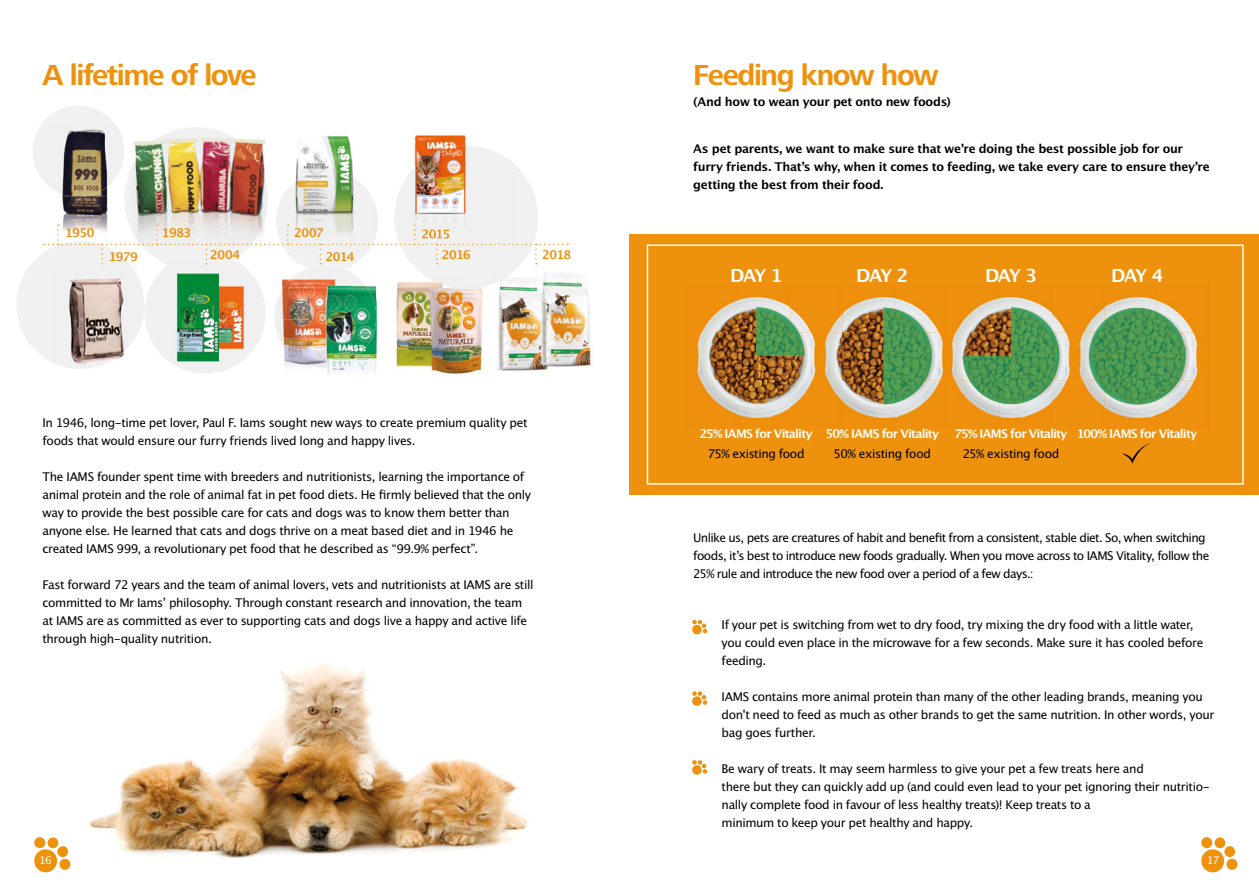
<style>
.page{position:relative;width:1259px;height:893px;background:#fff}
.page>*{position:absolute;margin:0;border:0;box-sizing:border-box;transform-origin:0 0}
.t1{font:700 30px "Frutiger Next LTW1 G";letter-spacing:-.045em;color:#ee910d}
.t2{font:18px "Lucida San Dem";letter-spacing:-.1em;color:#fff}
.t3{font:12px/18px "Lucida San Rom";letter-spacing:-.035em;color:#000}
.t4{font:12px/18px "Lucida San Dem";letter-spacing:-.025em;color:#000}
.t5{font:12px "Lucida San Dem";letter-spacing:-.06em;color:#fff}
.t6{font:12px "Lucida San Dem";letter-spacing:-.04em;color:#ee910d}
.t7{font:10.5px "Lucida San Rom";color:#fff}
</style>
<div class="page">
<img style="left:43px;top:663px;width:485px;height:210px">
<div style="left:34px;top:849px;width:23px;height:23px;background:#ee910d;border-radius:50%"></div>
<div style="left:34px;top:837px;width:11px;height:11px;background:#ee910d;border-radius:50%"></div>
<div style="left:48px;top:837px;width:10px;height:11px;background:#ee910d;border-radius:50%"></div>
<div style="left:57px;top:846px;width:11px;height:11px;background:#ee910d;border-radius:50%"></div>
<div style="left:59px;top:859px;width:11px;height:11px;background:#ee910d;border-radius:50%"></div>
<div style="left:1201px;top:849px;width:23px;height:23px;background:#ee910d;border-radius:50%"></div>
<div style="left:1201px;top:837px;width:11px;height:11px;background:#ee910d;border-radius:50%"></div>
<div style="left:1214px;top:837px;width:11px;height:11px;background:#ee910d;border-radius:50%"></div>
<div style="left:1224px;top:846px;width:11px;height:11px;background:#ee910d;border-radius:50%"></div>
<div style="left:1226px;top:859px;width:11px;height:11px;background:#ee910d;border-radius:50%"></div>
<div style="left:629px;top:234px;width:630px;height:261px;background:#ee910d"></div>
<img style="left:702px;top:297px;width:386px;height:35px">
<img style="left:1104px;top:297px;width:52px;height:11px">
<img style="left:1156px;top:300px;width:37px;height:32px">
<img style="left:697px;top:332px;width:186px;height:49px">
<img style="left:931px;top:332px;width:31px;height:49px">
<img style="left:1059px;top:332px;width:29px;height:49px">
<img style="left:1185px;top:332px;width:13px;height:49px">
<img style="left:701px;top:381px;width:403px;height:37px">
<img style="left:1104px;top:404px;width:52px;height:14px">
<img style="left:1156px;top:381px;width:38px;height:35px">
<img style="left:756px;top:307px;width:48px;height:49px">
<img style="left:962px;top:307px;width:97px;height:97px">
<img style="left:883px;top:308px;width:48px;height:96px">
<img style="left:1088px;top:308px;width:97px;height:96px">
<svg style="left:1121px;top:443px;width:29px;height:21px"></svg>
<div style="left:647px;top:244px;width:596px;height:241px;border:2px solid #fff"></div>
<svg style="left:692px;top:620px;width:15px;height:13px"></svg>
<svg style="left:692px;top:691px;width:15px;height:14px"></svg>
<svg style="left:692px;top:760px;width:15px;height:14px"></svg>
<div style="left:16px;top:241px;width:128px;height:128px;background:#f1f1f1;border-radius:50%"></div>
<div style="left:276px;top:170px;width:102px;height:102px;background:#f1f1f1;border-radius:50%"></div>
<div style="left:394px;top:146px;width:144px;height:143px;background:#f1f1f1;border-radius:50%"></div>
<div style="left:124px;top:127px;width:144px;height:143px;background:#f1f1f1;border-radius:50%"></div>
<div style="left:33px;top:105px;width:91px;height:92px;background:#f1f1f1;border-radius:50%"></div>
<img style="left:376px;top:282px;width:48px;height:43px">
<img style="left:376px;top:325px;width:38px;height:42px">
<img style="left:424px;top:282px;width:18px;height:1px">
<img style="left:499px;top:278px;width:35px;height:46px">
<img style="left:499px;top:324px;width:49px;height:47px">
<img style="left:498px;top:277px;width:12px;height:6px">
<img style="left:543px;top:273px;width:47px;height:47px">
<img style="left:554px;top:320px;width:38px;height:47px">
<img style="left:534px;top:274px;width:20px;height:95px">
<svg style="left:145px;top:304px;width:1px;height:18px"></svg>
<img style="left:69px;top:276px;width:75px;height:88px">
<img style="left:134px;top:138px;width:132px;height:86px">
<img style="left:296px;top:136px;width:57px;height:34px">
<img style="left:295px;top:170px;width:59px;height:54px">
<img style="left:49px;top:129px;width:74px;height:95px">
<img style="left:150px;top:273px;width:112px;height:101px">
<img style="left:414px;top:135px;width:52px;height:11px">
<img style="left:394px;top:146px;width:120px;height:78px">
<img style="left:274px;top:274px;width:36px;height:91px">
<img style="left:376px;top:282px;width:16px;height:29px">
<img style="left:327px;top:361px;width:24px;height:14px">
<img style="left:351px;top:354px;width:41px;height:20px">
<svg style="left:44px;top:224px;width:524px;height:49px"></svg>
<img style="left:310px;top:269px;width:33px;height:5px">
<img style="left:343px;top:269px;width:33px;height:46px">
<img style="left:350px;top:315px;width:26px;height:46px">
<img style="left:327px;top:368px;width:23px;height:5px">
<img style="left:310px;top:274px;width:40px;height:94px">
<img style="left:462px;top:289px;width:21px;height:44px">
<img style="left:445px;top:373px;width:12px;height:1px">
<img style="left:457px;top:333px;width:25px;height:41px">
<img style="left:414px;top:283px;width:48px;height:90px">
<img style="left:496px;top:306px;width:3px;height:64px">
<h1 class="t1" style="left:43px;top:58px;width:215px">A lifetime of love</h1>
<p class="t6" style="left:65px;top:225px;width:31px">1950</p>
<p class="t6" style="left:162px;top:226px;width:31px">1983</p>
<p class="t6" style="left:294px;top:226px;width:31px">2007</p>
<p class="t6" style="left:109px;top:249px;width:31px">1979</p>
<p class="t6" style="left:210px;top:248px;width:32px">2004</p>
<p class="t6" style="left:326px;top:249px;width:30px">2014</p>
<p class="t6" style="left:442px;top:247px;width:30px">2016</p>
<p class="t6" style="left:542px;top:247px;width:30px">2018</p>
<p class="t3" style="left:43px;top:414px;width:486px">In 1946, long-time pet lover, Paul F. Iams sought new ways to create premium quality pet foods that would ensure our furry friends lived long and happy lives.</p>
<p class="t3" style="left:43px;top:468px;width:490px">The IAMS founder spent time with breeders and nutritionists, learning the importance of animal protein and the role of animal fat in pet food diets. He firmly believed that the only way to provide the best possible care for cats and dogs was to know them better than anyone else. He learned that cats and dogs thrive on a meat based diet and in 1946 he created IAMS 999, a revolutionary pet food that he described as “99.9% perfect”.</p>
<p class="t3" style="left:43px;top:576px;width:492px">Fast forward 72 years and the team of animal lovers, vets and nutritionists at IAMS are still committed to Mr Iams’ philosophy. Through constant research and innovation, the team at IAMS are as committed as ever to supporting cats and dogs live a happy and active life through high-quality nutrition.</p>
<h1 class="t1" style="left:693px;top:58px;width:247px">Feeding know how</h1>
<p class="t4" style="left:693px;top:94px;width:259px">(And how to wean your pet onto new foods)</p>
<p class="t4" style="left:693px;top:141px;width:518px">As pet parents, we want to make sure that we’re doing the best possible job for our furry friends. That’s why, when it comes to feeding, we take every care to ensure they’re getting the best from their food.</p>
<h2 class="t2" style="left:730px;top:265px;width:54px">DAY 1</h2>
<h2 class="t2" style="left:856px;top:265px;width:54px">DAY 2</h2>
<h2 class="t2" style="left:985px;top:265px;width:54px">DAY 3</h2>
<h2 class="t2" style="left:1111px;top:265px;width:54px">DAY 4</h2>
<p class="t5" style="left:700px;top:426px;width:114px">25% IAMS for Vitality</p>
<p class="t3" style="left:707px;top:445px;width:98px">75% existing food</p>
<p class="t5" style="left:825px;top:426px;width:115px">50% IAMS for Vitality</p>
<p class="t3" style="left:833px;top:445px;width:99px">50% existing food</p>
<p class="t5" style="left:954px;top:426px;width:115px">75% IAMS for Vitality</p>
<p class="t3" style="left:962px;top:445px;width:98px">25% existing food</p>
<p class="t5" style="left:1077px;top:426px;width:122px">100% IAMS for Vitality</p>
<p class="t3" style="left:693px;top:529px;width:518px">Unlike us, pets are creatures of habit and benefit from a consistent, stable diet. So, when switching foods, it’s best to introduce new foods gradually. When you move across to IAMS Vitality, follow the<br>25% rule and introduce the new food over a period of a few days.:</p>
<p class="t3" style="left:721px;top:616px;width:483px">If your pet is switching from wet to dry food, try mixing the dry food with a little water, you could even place in the microwave for a few seconds. Make sure it has cooled before feeding.</p>
<p class="t3" style="left:721px;top:688px;width:494px">IAMS contains more animal protein than many of the other leading brands, meaning you don't need to feed as much as other brands to get the same nutrition. In other words, your bag goes further.</p>
<p class="t3" style="left:721px;top:760px;width:490px">Be wary of treats. It may seem harmless to give your pet a few treats here and<br>there but they can quickly add up (and could even lead to your pet ignoring their nutritio&shy;nally complete food in favour of less healthy treats)! Keep treats to a<br>minimum to keep your pet healthy and happy.</p>
<p class="t7" style="left:39px;top:853px;width:14px">16</p>
<p class="t7" style="left:1206px;top:853px;width:14px">17</p>
</div>
